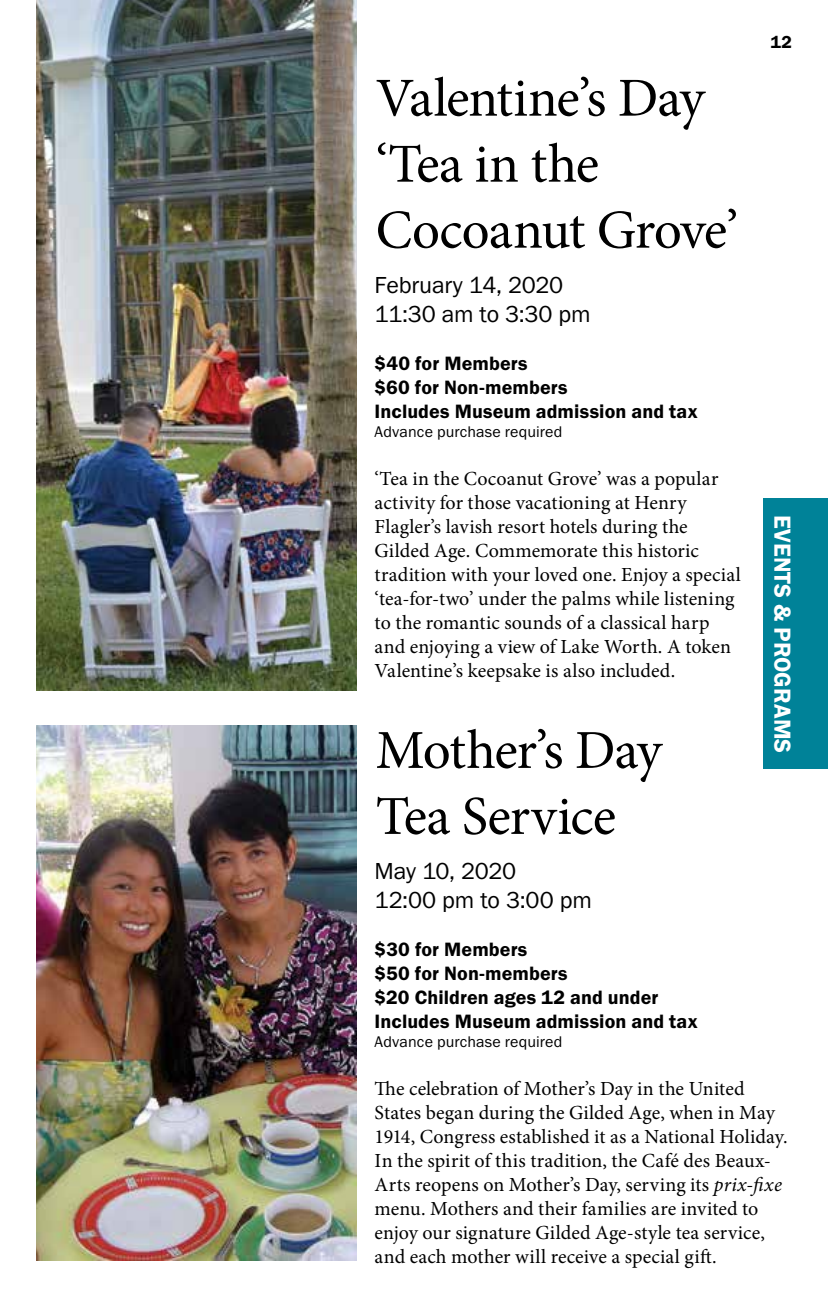
<style>
.page{position:relative;width:828px;height:1296px;background:#fff}
.page>*{position:absolute;margin:0;border:0;box-sizing:border-box;transform-origin:0 0}
.t1{font:55px/66px "Minion Pro";letter-spacing:-.03em;color:#000}
.t2{font:24px/28.8px "Franklin Gothic URW Boo";letter-spacing:-.01em;color:#000}
.t3{font:24px "Franklin Gothic URW Dem";letter-spacing:.005em;color:#fff}
.t4{font:20px/24px "Minion Pro";color:#000}
.t5{font:20px/24px "Franklin Gothic URW Dem";letter-spacing:.005em;color:#000}
.t6{font:18px "Franklin Gothic URW Dem";color:#000}
.t7{font:16px "Franklin Gothic URW Boo";letter-spacing:.01em;color:#000}
.s1{font-style:italic}
</style>
<div class="page">
<div style="left:763px;top:498px;width:65px;height:271px;background:#008298"></div>
<img style="left:36px;top:0;width:321px;height:690px">
<img style="left:36px;top:726px;width:321px;height:535px">
<h1 class="t1" style="left:376px;top:65px;width:364px">Valentine’s Day ‘Tea in the<br>Cocoanut Grove’</h1>
<p class="t2" style="left:375px;top:270px;width:218px">February 14, 2020<br>11:30 am to 3:30 pm</p>
<p class="t5" style="left:375px;top:351px;width:324px">$40 for Members<br>$60 for Non-members<br>Includes Museum admission and tax</p>
<p class="t7" style="left:375px;top:422px;width:189px">Advance purchase required</p>
<p class="t4" style="left:375px;top:467px;width:368px">‘Tea in the Cocoanut Grove’ was a popular activity for those vacationing at Henry Flagler’s lavish resort hotels during the Gilded Age. Commemorate this historic tradition with your loved one. Enjoy a special ‘tea-for-two’ under the palms while listening to the romantic sounds of a classical harp and enjoying a view of Lake Worth. A token Valentine’s keepsake is also included.</p>
<h1 class="t1" style="left:376px;top:718px;width:289px">Mother’s Day<br>Tea Service</h1>
<p class="t6" style="left:770px;top:31px;width:23px">12</p>
<p class="t3" style="left:797px;top:515px;width:240px;rotate:90deg">EVENTS &amp; PROGRAMS</p>
<p class="t2" style="left:375px;top:856px;width:219px">May 10, 2020<br>12:00 pm to 3:00 pm</p>
<p class="t5" style="left:375px;top:937px;width:324px">$30 for Members<br>$50 for Non-members<br>$20 Children ages 12 and under<br>Includes Museum admission and tax</p>
<p class="t7" style="left:375px;top:1031px;width:189px">Advance purchase required</p>
<p class="t4" style="left:375px;top:1076px;width:414px">The celebration of Mother’s Day in the United States began during the Gilded Age, when in May 1914, Congress established it as a National Holiday.<br>In the spirit of this tradition, the Café des Beaux-Arts reopens on Mother’s Day, serving its <span class="s1">prix-fixe </span>menu. Mothers and their families are invited to enjoy our signature Gilded Age-style tea service, and each mother will receive a special gift.</p>
</div>
